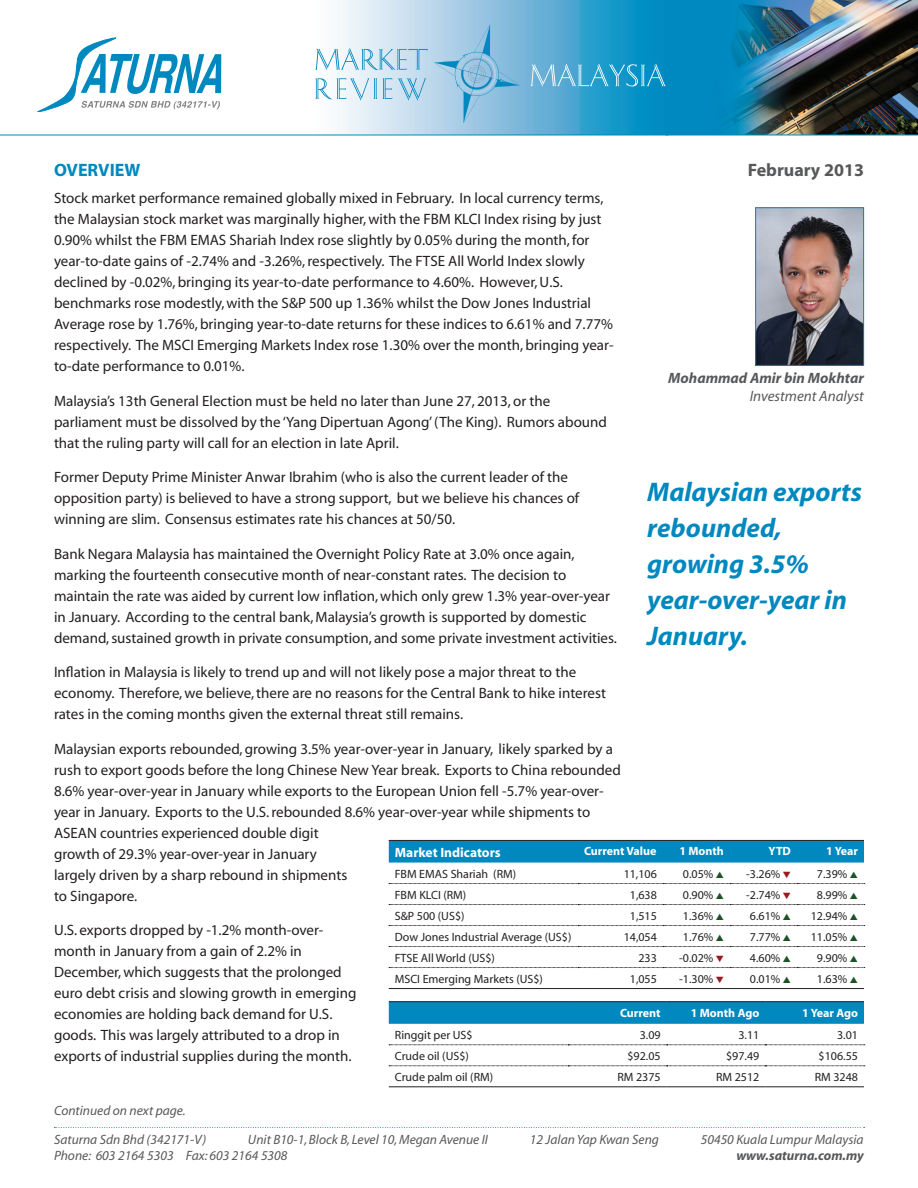
<style>
.page{position:relative;width:918px;height:1188px;background:#fff}
.page>*{position:absolute;margin:0;border:0;box-sizing:border-box;transform-origin:0 0}
.t1{font:italic 700 27px/36px "Myriad";color:#0088bf}
.t2{font:700 18px "Myriad";color:#57585a}
.t3{font:700 18px "Myriad";color:#0088bf}
.t4{font:15px/21px "Myriad";color:#231f20}
.t5{font:italic 700 15px "Myriad";color:#57585a}
.t6{font:italic 15px "Myriad";color:#57585a}
.t7{font:italic 13.5px "Myriad";color:#57585a}
.t8{font:italic 700 13.5px "Myriad";color:#57585a}
.t9{font:700 13.5px "Myriad";color:#fff}
.t10{font:12px "Myriad";color:#231f20}
.t11{font:700 12px "Myriad";color:#fff}
.s1{color:#1b5326}
.s2{color:#981a1e}
</style>
<div class="page">
<svg style="left:0;top:0;width:531px;height:135px"></svg>
<svg style="left:38px;top:38px;width:183px;height:74px"></svg>
<svg style="left:434px;top:25px;width:85px;height:98px;background:#8fc1df"></svg>
<svg style="left:315px;top:48px;width:113px;height:22px"></svg>
<svg style="left:315px;top:78px;width:111px;height:23px"></svg>
<img style="left:531px;top:0;width:387px;height:135px">
<div style="left:389px;top:841px;width:475px;height:22px;background:#0088bf"></div>
<svg style="left:389px;top:883px;width:476px;height:1px"></svg>
<svg style="left:389px;top:904px;width:476px;height:1px"></svg>
<svg style="left:389px;top:925px;width:476px;height:1px"></svg>
<hr style="left:389px;top:988px;width:189px;height:1px;background:#231f20">
<hr style="left:578px;top:988px;width:85px;height:1px;background:#231f20">
<hr style="left:663px;top:988px;width:67px;height:1px;background:#231f20">
<hr style="left:730px;top:988px;width:67px;height:1px;background:#231f20">
<hr style="left:797px;top:988px;width:67px;height:1px;background:#231f20">
<hr style="left:389px;top:840px;width:189px;height:1px;background:#231f20">
<hr style="left:578px;top:840px;width:85px;height:1px;background:#231f20">
<hr style="left:663px;top:840px;width:67px;height:1px;background:#231f20">
<hr style="left:730px;top:840px;width:67px;height:1px;background:#231f20">
<hr style="left:797px;top:840px;width:67px;height:1px;background:#231f20">
<svg style="left:389px;top:946px;width:476px;height:1px"></svg>
<svg style="left:389px;top:967px;width:476px;height:1px"></svg>
<svg style="left:389px;top:1002px;width:475px;height:22px;background:#0288be"></svg>
<svg style="left:389px;top:1045px;width:476px;height:1px"></svg>
<svg style="left:389px;top:1066px;width:476px;height:1px"></svg>
<hr style="left:389px;top:1087px;width:179px;height:1px;background:#231f20">
<hr style="left:568px;top:1087px;width:99px;height:1px;background:#231f20">
<hr style="left:667px;top:1087px;width:98px;height:1px;background:#231f20">
<hr style="left:765px;top:1087px;width:99px;height:1px;background:#231f20">
<hr style="left:389px;top:1001px;width:179px;height:1px;background:#231f20">
<hr style="left:568px;top:1001px;width:99px;height:1px;background:#231f20">
<hr style="left:667px;top:1001px;width:98px;height:1px;background:#231f20">
<hr style="left:765px;top:1001px;width:99px;height:1px;background:#231f20">
<svg style="left:54px;top:1127px;width:811px;height:1px"></svg>
<img style="left:757px;top:209px;width:105px;height:155px">
<div style="left:755px;top:207px;width:109px;height:159px;border:1px solid #0088bf"></div>
<p class="t2" style="left:748px;top:160px;width:118px">February 2013</p>
<p class="t3" style="left:54px;top:160px;width:88px">OVERVIEW</p>
<p class="t4" style="left:54px;top:188px;width:561px">Stock market performance remained globally mixed in February. In local currency terms, the Malaysian stock market was marginally higher, with the FBM KLCI Index rising by just 0.90% whilst the FBM EMAS Shariah Index rose slightly by 0.05% during the month, for year-to-date gains of -2.74% and -3.26%, respectively. The FTSE All World Index slowly declined by -0.02%, bringing its year-to-date performance to 4.60%. However, U.S. benchmarks rose modestly, with the S&amp;P 500 up 1.36% whilst the Dow Jones Industrial Average rose by 1.76%, bringing year-to-date returns for these indices to 6.61% and 7.77% respectively. The MSCI Emerging Markets Index rose 1.30% over the month, bringing year&shy;to-date performance to 0.01%.</p>
<p class="t4" style="left:54px;top:391px;width:555px">Malaysia’s 13th General Election must be held no later than June 27, 2013, or the parliament must be dissolved by the ‘Yang Dipertuan Agong’ (The King). Rumors abound that the ruling party will call for an election in late April.</p>
<p class="t4" style="left:54px;top:467px;width:527px">Former Deputy Prime Minister Anwar Ibrahim (who is also the current leader of the opposition party) is believed to have a strong support, but we believe his chances of winning are slim. Consensus estimates rate his chances at 50/50.</p>
<p class="t4" style="left:54px;top:544px;width:565px">Bank Negara Malaysia has maintained the Overnight Policy Rate at 3.0% once again, marking the fourteenth consecutive month of near-constant rates. The decision to maintain the rate was aided by current low inflation, which only grew 1.3% year-over-year in January. According to the central bank, Malaysia’s growth is supported by domestic demand, sustained growth in private consumption, and some private investment activities.</p>
<p class="t4" style="left:54px;top:662px;width:554px">Inflation in Malaysia is likely to trend up and will not likely pose a major threat to the economy. Therefore, we believe, there are no reasons for the Central Bank to hike interest rates in the coming months given the external threat still remains.</p>
<p class="t4" style="left:54px;top:739px;width:568px">Malaysian exports rebounded, growing 3.5% year-over-year in January, likely sparked by a rush to export goods before the long Chinese New Year break. Exports to China rebounded 8.6% year-over-year in January while exports to the European Union fell -5.7% year-over&shy;year in January. Exports to the U.S. rebounded 8.6% year-over-year while shipments to ASEAN countries experienced double digit<br>growth of 29.3% year-over-year in January<br>largely driven by a sharp rebound in shipments<br>to Singapore.</p>
<p class="t4" style="left:54px;top:920px;width:304px">U.S. exports dropped by -1.2% month-over&shy;month in January from a gain of 2.2% in December, which suggests that the prolonged euro debt crisis and slowing growth in emerging economies are holding back demand for U.S. goods. This was largely attributed to a drop in exports of industrial supplies during the month.</p>
<p class="t5" style="left:668px;top:370px;width:197px">Mohammad Amir bin Mokhtar</p>
<p class="t6" style="left:750px;top:389px;width:116px">Investment Analyst</p>
<h1 class="t1" style="left:647px;top:475px;width:216px">Malaysian exports rebounded, growing 3.5% year-over-year in<br>January.</h1>
<p class="t9" style="left:395px;top:845px;width:107px">Market Indicators</p>
<p class="t11" style="left:584px;top:845px;width:74px">Current Value</p>
<p class="t11" style="left:679px;top:845px;width:46px">1 Month</p>
<p class="t11" style="left:768px;top:845px;width:24px">YTD</p>
<p class="t11" style="left:826px;top:845px;width:33px">1 Year</p>
<p class="t10" style="left:395px;top:868px;width:123px">FBM EMAS Shariah (RM)</p>
<p class="t10" style="left:624px;top:868px;width:35px">11,106</p>
<p class="t10" style="left:683px;top:868px;width:43px">0.05% <span class="s1">▲</span></p>
<p class="t10" style="left:746px;top:868px;width:46px">-3.26% <span class="s2">▼</span></p>
<p class="t10" style="left:817px;top:868px;width:43px">7.39% <span class="s1">▲</span></p>
<p class="t10" style="left:395px;top:889px;width:73px">FBM KLCI (RM)</p>
<p class="t10" style="left:630px;top:889px;width:29px">1,638</p>
<p class="t10" style="left:683px;top:889px;width:43px">0.90% <span class="s1">▲</span></p>
<p class="t10" style="left:746px;top:889px;width:46px">-2.74% <span class="s2">▼</span></p>
<p class="t10" style="left:817px;top:889px;width:43px">8.99% <span class="s1">▲</span></p>
<p class="t10" style="left:395px;top:910px;width:71px">S&amp;P 500 (US$)</p>
<p class="t10" style="left:630px;top:910px;width:29px">1,515</p>
<p class="t10" style="left:683px;top:910px;width:43px">1.36% <span class="s1">▲</span></p>
<p class="t10" style="left:750px;top:910px;width:43px">6.61% <span class="s1">▲</span></p>
<p class="t10" style="left:811px;top:910px;width:49px">12.94% <span class="s1">▲</span></p>
<p class="t10" style="left:395px;top:931px;width:178px">Dow Jones Industrial Average (US$)</p>
<p class="t10" style="left:624px;top:931px;width:35px">14,054</p>
<p class="t10" style="left:683px;top:931px;width:43px">1.76% <span class="s1">▲</span></p>
<p class="t10" style="left:750px;top:931px;width:43px">7.77% <span class="s1">▲</span></p>
<p class="t10" style="left:811px;top:931px;width:49px">11.05% <span class="s1">▲</span></p>
<p class="t10" style="left:395px;top:952px;width:102px">FTSE All World (US$)</p>
<p class="t10" style="left:638px;top:952px;width:20px">233</p>
<p class="t10" style="left:679px;top:952px;width:46px">-0.02% <span class="s2">▼</span></p>
<p class="t10" style="left:750px;top:952px;width:43px">4.60% <span class="s1">▲</span></p>
<p class="t10" style="left:817px;top:952px;width:43px">9.90% <span class="s1">▲</span></p>
<p class="t10" style="left:395px;top:973px;width:150px">MSCI Emerging Markets (US$)</p>
<p class="t10" style="left:630px;top:973px;width:29px">1,055</p>
<p class="t10" style="left:679px;top:973px;width:46px">-1.30% <span class="s2">▼</span></p>
<p class="t10" style="left:750px;top:973px;width:43px">0.01% <span class="s1">▲</span></p>
<p class="t10" style="left:817px;top:973px;width:43px">1.63% <span class="s1">▲</span></p>
<p class="t11" style="left:620px;top:1006px;width:42px">Current</p>
<p class="t11" style="left:691px;top:1006px;width:70px">1 Month Ago</p>
<p class="t11" style="left:802px;top:1006px;width:57px">1 Year Ago</p>
<p class="t10" style="left:395px;top:1029px;width:79px">Ringgit per US$</p>
<p class="t10" style="left:640px;top:1029px;width:22px">3.09</p>
<p class="t10" style="left:738px;top:1029px;width:22px">3.11</p>
<p class="t10" style="left:837px;top:1029px;width:22px">3.01</p>
<p class="t10" style="left:395px;top:1050px;width:76px">Crude oil (US$)</p>
<p class="t10" style="left:627px;top:1050px;width:35px">$92.05</p>
<p class="t10" style="left:726px;top:1050px;width:35px">$97.49</p>
<p class="t10" style="left:819px;top:1050px;width:41px">$106.55</p>
<p class="t10" style="left:395px;top:1071px;width:100px">Crude palm oil (RM)</p>
<p class="t10" style="left:617px;top:1071px;width:45px">RM 2375</p>
<p class="t10" style="left:716px;top:1071px;width:45px">RM 2512</p>
<p class="t10" style="left:815px;top:1071px;width:45px">RM 3248</p>
<p class="t7" style="left:54px;top:1104px;width:133px">Continued on next page.</p>
<p class="t7" style="left:54px;top:1133px;width:154px">Saturna Sdn Bhd (342171-V)</p>
<p class="t7" style="left:248px;top:1133px;width:242px">Unit B10-1, Block B, Level 10, Megan Avenue II</p>
<p class="t7" style="left:530px;top:1133px;width:131px">12 Jalan Yap Kwan Seng</p>
<p class="t7" style="left:701px;top:1133px;width:164px">50450 Kuala Lumpur Malaysia</p>
<p class="t7" style="left:54px;top:1149px;width:235px">Phone: 603 2164 5303 Fax: 603 2164 5308</p>
<p class="t8" style="left:736px;top:1149px;width:129px">www.saturna.com.my</p>
</div>
